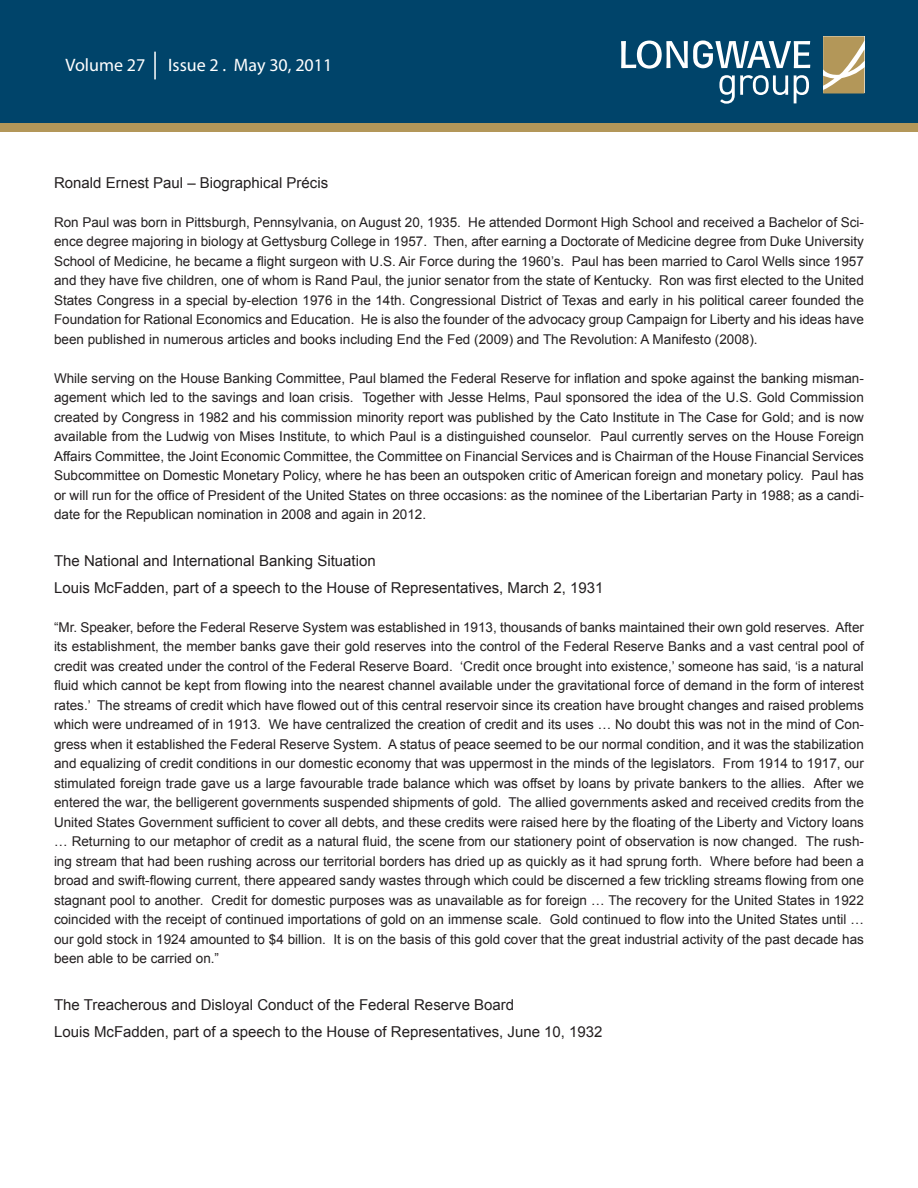
<style>
.page{position:relative;width:918px;height:1188px;background:#fff}
.page>*{position:absolute;margin:0;border:0;box-sizing:border-box;transform-origin:0 0}
.t1{font:18px "Myriad Pro";color:#fff}
.t2{font:15px "Arial";color:#231f20}
.t3{font:13.5px/19.5px "Arial";color:#231f20;text-align:justify}
</style>
<div class="page">
<div style="left:0;top:122px;width:918px;height:10px;background:#b39759"></div>
<div style="left:0;top:0;width:918px;height:123px;background:#00446a"></div>
<hr style="left:154px;top:52px;width:2px;height:27px;background:#fff">
<svg style="left:621px;top:40px;width:189px;height:29px"></svg>
<svg style="left:719px;top:75px;width:69px;height:29px"></svg>
<svg style="left:794px;top:75px;width:15px;height:28px"></svg>
<svg style="left:823px;top:36px;width:41px;height:58px;background:#bfa977"></svg>
<p class="t1" style="left:66px;top:54px;width:81px">Volume 27</p>
<p class="t1" style="left:168px;top:54px;width:166px">Issue 2 . May 30, 2011</p>
<p class="t2" style="left:54px;top:173px;width:276px">Ronald Ernest Paul – Biographical Précis</p>
<p class="t3" style="left:54px;top:213px;width:812px">Ron Paul was born in Pittsburgh, Pennsylvania, on August 20, 1935. He attended Dormont High School and received a Bachelor of Sci&shy;ence degree majoring in biology at Gettysburg College in 1957. Then, after earning a Doctorate of Medicine degree from Duke University School of Medicine, he became a flight surgeon with U.S. Air Force during the 1960’s. Paul has been married to Carol Wells since 1957 and they have five children, one of whom is Rand Paul, the junior senator from the state of Kentucky. Ron was first elected to the United States Congress in a special by-election 1976 in the 14th. Congressional District of Texas and early in his political career founded the Foundation for Rational Economics and Education. He is also the founder of the advocacy group Campaign for Liberty and his ideas have been published in numerous articles and books including End the Fed (2009) and The Revolution: A Manifesto (2008).</p>
<p class="t3" style="left:54px;top:369px;width:812px">While serving on the House Banking Committee, Paul blamed the Federal Reserve for inflation and spoke against the banking misman&shy;agement which led to the savings and loan crisis. Together with Jesse Helms, Paul sponsored the idea of the U.S. Gold Commission created by Congress in 1982 and his commission minority report was published by the Cato Institute in The Case for Gold; and is now available from the Ludwig von Mises Institute, to which Paul is a distinguished counselor. Paul currently serves on the House Foreign Affairs Committee, the Joint Economic Committee, the Committee on Financial Services and is Chairman of the House Financial Services Subcommittee on Domestic Monetary Policy, where he has been an outspoken critic of American foreign and monetary policy. Paul has or will run for the office of President of the United States on three occasions: as the nominee of the Libertarian Party in 1988; as a candi&shy;date for the Republican nomination in 2008 and again in 2012.</p>
<p class="t2" style="left:54px;top:551px;width:323px">The National and International Banking Situation</p>
<p class="t2" style="left:54px;top:578px;width:551px">Louis McFadden, part of a speech to the House of Representatives, March 2, 1931</p>
<p class="t3" style="left:54px;top:618px;width:812px">“Mr. Speaker, before the Federal Reserve System was established in 1913, thousands of banks maintained their own gold reserves. After its establishment, the member banks gave their gold reserves into the control of the Federal Reserve Banks and a vast central pool of credit was created under the control of the Federal Reserve Board. ‘Credit once brought into existence,’ someone has said, ‘is a natural fluid which cannot be kept from flowing into the nearest channel available under the gravitational force of demand in the form of interest rates.’ The streams of credit which have flowed out of this central reservoir since its creation have brought changes and raised problems which were undreamed of in 1913. We have centralized the creation of credit and its uses … No doubt this was not in the mind of Con&shy;gress when it established the Federal Reserve System. A status of peace seemed to be our normal condition, and it was the stabilization and equalizing of credit conditions in our domestic economy that was uppermost in the minds of the legislators. From 1914 to 1917, our stimulated foreign trade gave us a large favourable trade balance which was offset by loans by private bankers to the allies. After we entered the war, the belligerent governments suspended shipments of gold. The allied governments asked and received credits from the United States Government sufficient to cover all debts, and these credits were raised here by the floating of the Liberty and Victory loans … Returning to our metaphor of credit as a natural fluid, the scene from our stationery point of observation is now changed. The rush&shy;ing stream that had been rushing across our territorial borders has dried up as quickly as it had sprung forth. Where before had been a broad and swift-flowing current, there appeared sandy wastes through which could be discerned a few trickling streams flowing from one stagnant pool to another. Credit for domestic purposes was as unavailable as for foreign … The recovery for the United States in 1922 coincided with the receipt of continued importations of gold on an immense scale. Gold continued to flow into the United States until … our gold stock in 1924 amounted to $4 billion. It is on the basis of this gold cover that the great industrial activity of the past decade has been able to be carried on.”</p>
<p class="t2" style="left:54px;top:995px;width:462px">The Treacherous and Disloyal Conduct of the Federal Reserve Board</p>
<p class="t2" style="left:54px;top:1022px;width:550px">Louis McFadden, part of a speech to the House of Representatives, June 10, 1932</p>
</div>
